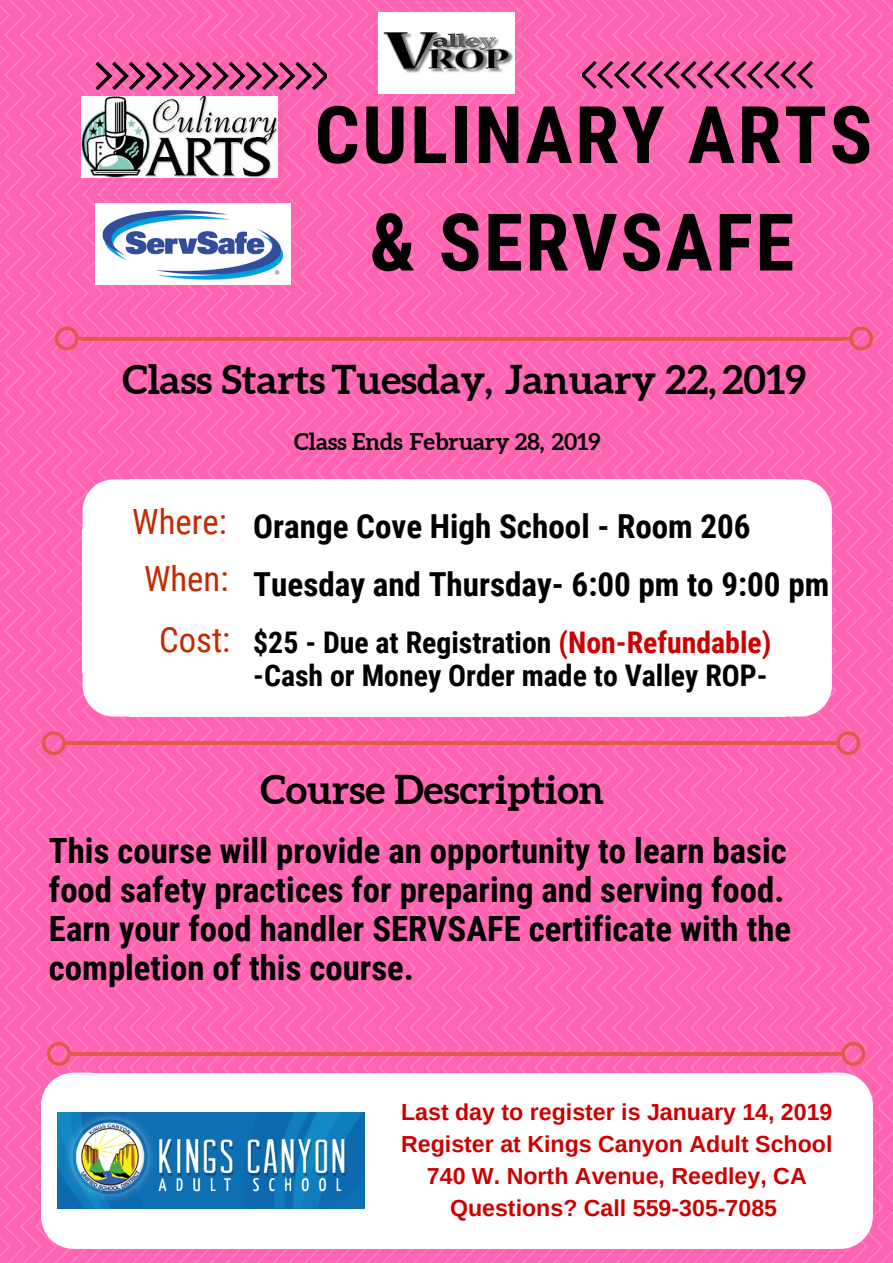
<style>
.page{position:relative;width:893px;height:1263px;background:#fff}
.page>*{position:absolute;margin:0;border:0;box-sizing:border-box;transform-origin:0 0}
.t1{font:700 79.43px/107.5px "Roboto Condensed";letter-spacing:.03em;color:#000;text-align:center}
.t2{font:700 39.75px "Aleo";color:#000}
.t3{font:700 34.72px/38.8px "Roboto Condensed";color:#000}
.t4{font:34.72px/56.8px "Roboto Condensed";color:#c22a00;text-align:center}
.t5{font:700 33.08px "Roboto Condensed";color:#000}
.t6{font:700 29.78px/33.2px "Roboto Condensed";color:#000}
.t7{font:700 23.17px/32.1px "Arimo";color:#c00;text-align:center}
.t8{font:700 23.17px "Aleo";color:#000}
.s1{color:#c00}
</style>
<div class="page">
<img style="left:0;top:0;width:893px;height:1263px">
<img style="left:378px;top:13px;width:137px;height:81px">
<svg style="left:785px;top:479px;width:47px;height:50px"></svg>
<div style="left:784px;top:529px;width:48px;height:144px;background:#fff"></div>
<div style="left:114px;top:523px;width:701px;height:157px;background:#fff"></div>
<div style="left:129px;top:479px;width:656px;height:52px;background:#fff"></div>
<svg style="left:83px;top:479px;width:46px;height:50px"></svg>
<div style="left:83px;top:529px;width:48px;height:144px;background:#fff"></div>
<div style="left:129px;top:671px;width:656px;height:45px;background:#fff"></div>
<svg style="left:83px;top:673px;width:46px;height:43px"></svg>
<svg style="left:785px;top:673px;width:47px;height:43px"></svg>
<svg style="left:824px;top:1073px;width:49px;height:52px"></svg>
<div style="left:822px;top:1125px;width:51px;height:78px;background:#fff"></div>
<div style="left:73px;top:1121px;width:784px;height:86px;background:#fff"></div>
<div style="left:90px;top:1073px;width:734px;height:53px;background:#fff"></div>
<svg style="left:41px;top:1073px;width:49px;height:52px"></svg>
<div style="left:41px;top:1125px;width:51px;height:78px;background:#fff"></div>
<div style="left:90px;top:1202px;width:734px;height:47px;background:#fff"></div>
<svg style="left:41px;top:1203px;width:49px;height:46px"></svg>
<svg style="left:824px;top:1203px;width:49px;height:46px"></svg>
<svg style="left:582px;top:61px;width:231px;height:28px;background:#be4d85"></svg>
<hr style="left:83px;top:337px;width:761px;height:3px;background:#e05a47">
<svg style="left:55px;top:327px;width:29px;height:23px"></svg>
<svg style="left:843px;top:327px;width:30px;height:23px"></svg>
<hr style="left:75px;top:1052px;width:761px;height:3px;background:#e05a47">
<svg style="left:47px;top:1042px;width:29px;height:24px"></svg>
<svg style="left:835px;top:1042px;width:30px;height:24px"></svg>
<hr style="left:70px;top:741px;width:761px;height:4px;background:#e05a47">
<svg style="left:42px;top:731px;width:29px;height:24px"></svg>
<svg style="left:830px;top:731px;width:30px;height:24px"></svg>
<svg style="left:96px;top:62px;width:230px;height:27px;background:#b4497f"></svg>
<img style="left:81px;top:96px;width:196px;height:81px">
<img style="left:96px;top:203px;width:195px;height:82px">
<img style="left:57px;top:1112px;width:308px;height:97px">
<h1 class="t1" style="left:315px;top:82px;width:559px">CULINARY ARTS &amp; SERVSAFE</h1>
<p class="t2" style="left:122px;top:357px;width:685px">Class StartsTuesday, January 22, 2019</p>
<p class="t8" style="left:294px;top:428px;width:308px">Class Ends February 28, 2019</p>
<p class="t4" style="left:132px;top:494px;width:98px">Where:<br>When:</p>
<p class="t4" style="left:159px;top:611px;width:73px">Cost:</p>
<p class="t5" style="left:253px;top:507px;width:499px">Orange Cove High School - Room 206</p>
<p class="t5" style="left:253px;top:565px;width:577px">Tuesday and Thursday- 6:00 pm to 9:00 pm</p>
<p class="t6" style="left:253px;top:626px;width:520px">$25 - Due at Registration <span class="s1">(Non-Refundable) </span>-Cash or Money Order made to Valley ROP-</p>
<p class="t2" style="left:261px;top:766px;width:345px">Course Description</p>
<p class="t3" style="left:49px;top:832px;width:744px">This course will provide an opportunity to learn basic food safety practices for preparing and serving food.<br>Earn your food handler SERVSAFE certificate with the completion of this course.</p>
<p class="t7" style="left:401px;top:1096px;width:433px">Last day to register is January 14, 2019<br>Register at Kings Canyon Adult School 740 W. North Avenue, Reedley, CA Questions? Call 559-305-7085</p>
</div>
